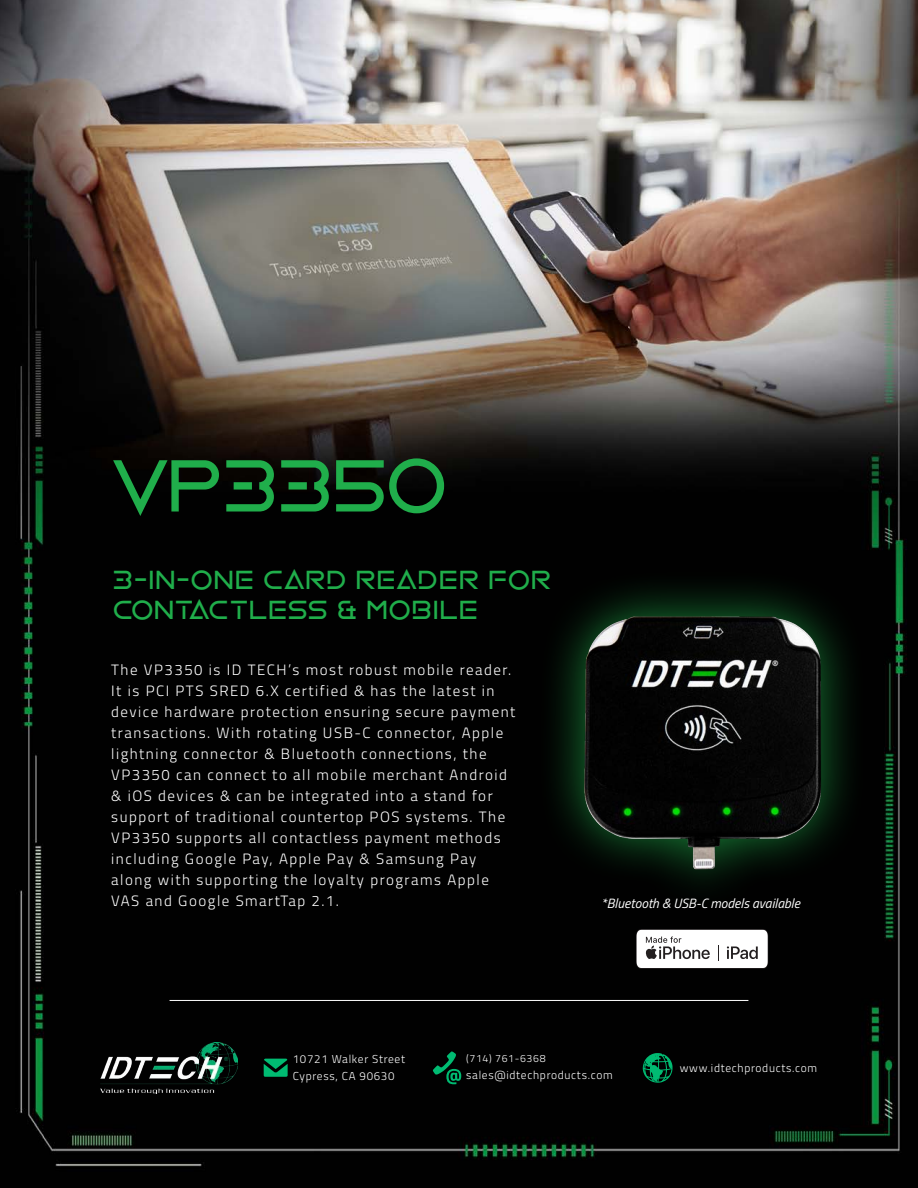
<style>
.page{position:relative;width:918px;height:1188px;background:#fff}
.page>*{position:absolute;margin:0;border:0;box-sizing:border-box;transform-origin:0 0}
.t1{font:75px "Mandatory Plaything";color:#20ae4b}
.t2{font:27.15px/30px "Mandatory Plaything";letter-spacing:.05em;color:#20ae4b}
.t3{font:300 15px/21px "Titillium";letter-spacing:.1em;color:#fff}
.t4{font:italic 13.5px "Titillium";color:#fff}
.t5{font:300 11.55px "Titillium";letter-spacing:.06em;color:#fff}
.t6{font:300 10.5px "Titillium";letter-spacing:.06em;color:#fff}
</style>
<div class="page">
<img style="left:0;top:0;width:918px;height:1188px">
<div style="left:537px;top:569px;width:330px;height:344px;background:#20ae4b;opacity:.75"></div>
<img style="left:566px;top:593px;width:272px;height:295px">
<svg style="left:636px;top:929px;width:132px;height:40px"></svg>
<hr style="left:170px;top:1000px;width:578px;height:1px;background:#fff">
<svg style="left:433px;top:1051px;width:28px;height:33px"></svg>
<svg style="left:643px;top:1053px;width:30px;height:30px"></svg>
<svg style="left:264px;top:1059px;width:24px;height:18px"></svg>
<img style="left:101px;top:1042px;width:137px;height:52px">
<p class="t1" style="left:113px;top:453px;width:335px">VP3350</p>
<p class="t2" style="left:113px;top:565px;width:440px">3-IN-ONE CARD READER FOR<br>CONTACTLESS &amp; MOBILE</p>
<p class="t3" style="left:111px;top:658px;width:406px">The VP3350 is ID TECH’s most robust mobile reader.<br>It is PCI PTS SRED 6.X certified &amp; has the latest in device hardware protection ensuring secure payment transactions. With rotating USB-C connector, Apple lightning connector &amp; Bluetooth connections, the VP3350 can connect to all mobile merchant Android &amp; iOS devices &amp; can be integrated into a stand for support of traditional countertop POS systems. The VP3350 supports all contactless payment methods including Google Pay, Apple Pay &amp; Samsung Pay along with supporting the loyalty programs Apple VAS and Google SmartTap 2.1.</p>
<p class="t4" style="left:601px;top:893px;width:200px">*Bluetooth &amp; USB-C models available</p>
<p class="t5" style="left:293px;top:1051px;width:114px">10721 Walker Street</p>
<p class="t5" style="left:293px;top:1067px;width:103px">Cypress, CA 90630</p>
<p class="t6" style="left:466px;top:1050px;width:81px">(714) 761-6368</p>
<p class="t5" style="left:466px;top:1066px;width:148px">sales@idtechproducts.com</p>
<p class="t5" style="left:680px;top:1059px;width:139px">www.idtechproducts.com</p>
</div>
